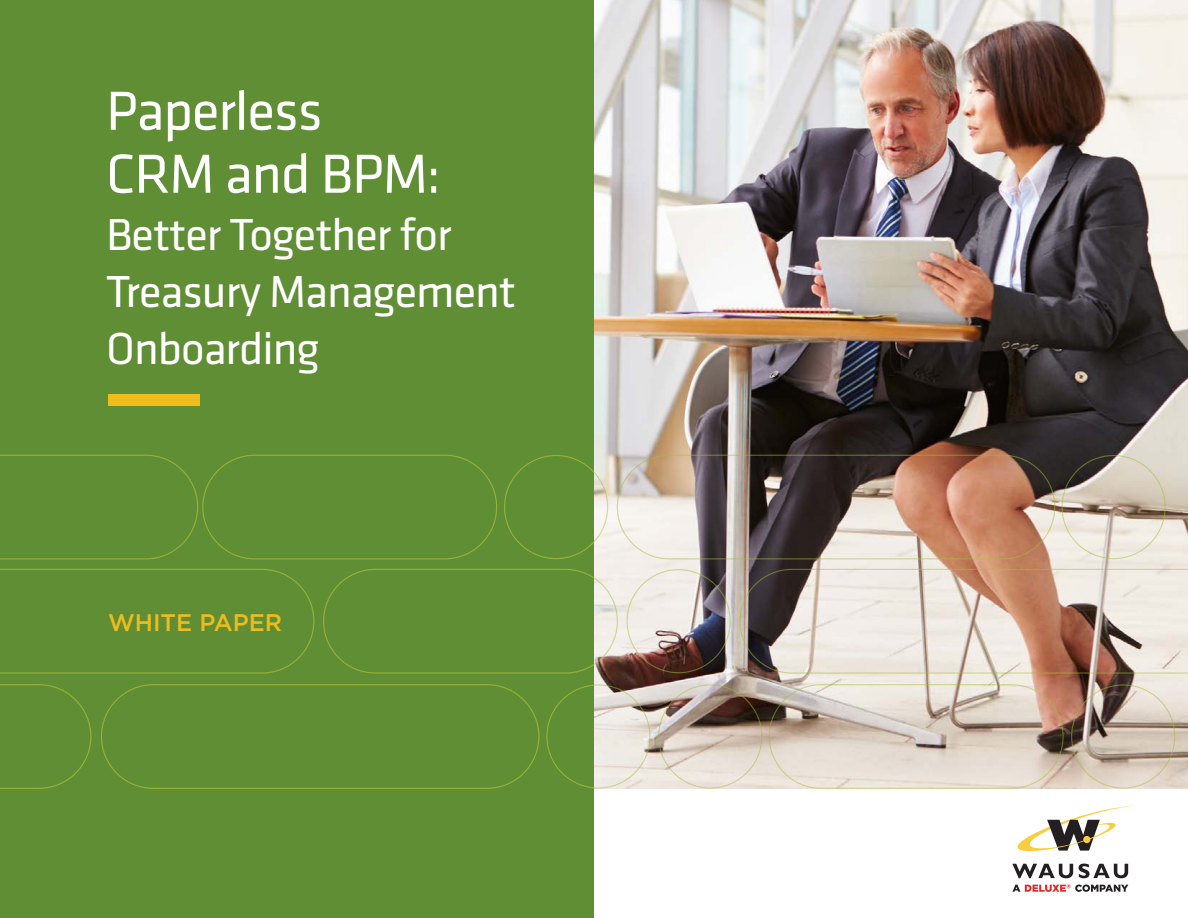
<style>
.page{position:relative;width:1188px;height:918px;background:#fff}
.page>*{position:absolute;margin:0;border:0;box-sizing:border-box;transform-origin:0 0}
.t1{font:57px/63px "Klavika";letter-spacing:-.02em;color:#fff}
.t2{font:46.5px/57px "Klavika";letter-spacing:-.02em;color:#fff}
.t3{font:500 24px "Gotham";color:#eebc1b}
</style>
<div class="page">
<img style="left:594px;top:0;width:594px;height:455px">
<div style="left:0;top:0;width:594px;height:918px;background:#608e35"></div>
<div style="left:108px;top:394px;width:92px;height:12px;background:#eebc1b"></div>
<svg style="left:1017px;top:806px;width:114px;height:46px"></svg>
<svg style="left:1012px;top:864px;width:116px;height:14px"></svg>
<svg style="left:1013px;top:884px;width:115px;height:8px"></svg>
<svg style="left:0;top:455px;width:594px;height:334px"></svg>
<img style="left:594px;top:455px;width:594px;height:334px">
<p class="t1" style="left:106px;top:78px;width:336px">Paperless<br>CRM and BPM:</p>
<p class="t2" style="left:106px;top:204px;width:412px">Better Together for<br>Treasury Management<br>Onboarding</p>
<p class="t3" style="left:108px;top:609px;width:176px">WHITE PAPER</p>
</div>
